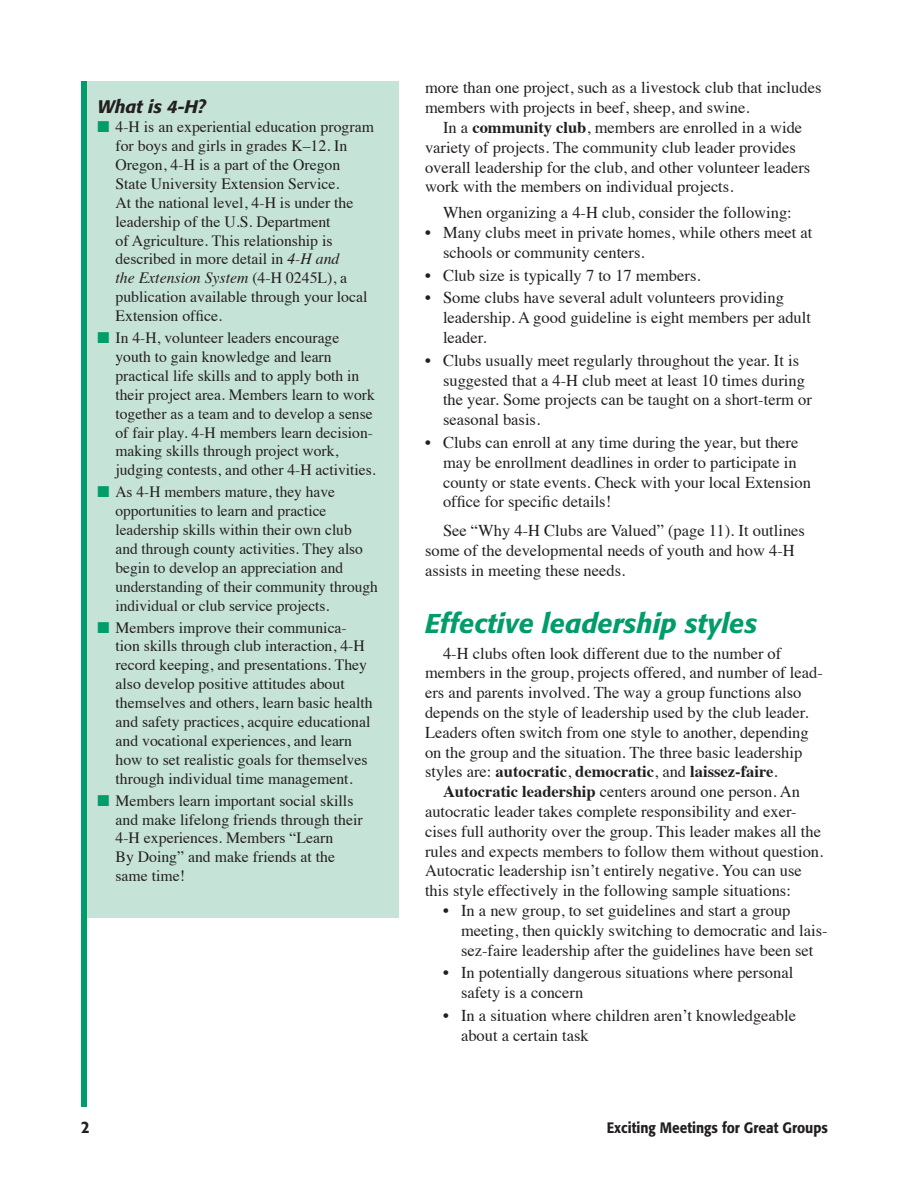
<style>
.page{position:relative;width:918px;height:1188px;background:#fff}
.page>*{position:absolute;margin:0;border:0;box-sizing:border-box;transform-origin:0 0}
.t1{font:italic 500 27px "Formata";color:#009c69}
.t2{font:italic 500 18px "Formata";color:#231f20}
.t3{font:16.5px/19.8px "Times";color:#231f20}
.t4{font:500 16.5px "Formata";color:#231f20;scale:.9 1}
.t5{font:15.75px/18.9px "Times";color:#231f20}
.t6{font:500 15px "Formata";color:#231f20;scale:.9 1}
.s1{color:#009c69}
.s2{font-style:italic}
.s3{font-weight:700}
</style>
<div class="page">
<div style="left:81px;top:81px;width:6px;height:1026px;background:#009c69"></div>
<div style="left:87px;top:81px;width:311px;height:837px;background:#c6e3d8"></div>
<p class="t2" style="left:98px;top:96px;width:110px">What is 4-H?</p>
<p class="t5" style="left:116px;top:116px;width:260px;text-indent:-18px"><span class="s1">■</span> 4-H is an experiential education program for boys and girls in grades K–12. In Oregon, 4-H is a part of the Oregon State University Extension Service.<br>At the national level, 4-H is under the leadership of the U.S. Department<br>of Agriculture. This relationship is described in more detail in <span class="s2">4-H and<br>the Extension System</span> (4-H 0245L), a publication available through your local Extension office.</p>
<p class="t5" style="left:116px;top:327px;width:262px;text-indent:-18px"><span class="s1">■</span> In 4-H, volunteer leaders encourage youth to gain knowledge and learn practical life skills and to apply both in their project area. Members learn to work together as a team and to develop a sense of fair play. 4‑H members learn decision&shy;making skills through project work, judging contests, and other 4-H activities.</p>
<p class="t5" style="left:116px;top:481px;width:264px;text-indent:-18px"><span class="s1">■</span> As 4-H members mature, they have opportunities to learn and practice leadership skills within their own club and through county activities. They also begin to develop an appreciation and understanding of their community through individual or club service projects.</p>
<p class="t5" style="left:116px;top:616px;width:259px;text-indent:-18px"><span class="s1">■</span> Members improve their communica&shy;tion skills through club interaction, 4-H record keeping, and presentations. They also develop positive attitudes about themselves and others, learn basic health and safety practices, acquire educational and vocational experiences, and learn how to set realistic goals for themselves through individual time management.</p>
<p class="t5" style="left:116px;top:790px;width:249px;text-indent:-18px"><span class="s1">■</span> Members learn important social skills and make lifelong friends through their<br>4-H experiences. Members “Learn<br>By Doing” and make friends at the same time!</p>
<p class="t3" style="left:425px;top:77px;width:398px">more than one project, such as a livestock club that includes members with projects in beef, sheep, and swine.</p>
<p class="t3" style="left:425px;top:116px;width:387px;text-indent:18px">In a <span class="s3">community club</span>, members are enrolled in a wide variety of projects. The community club leader provides overall leadership for the club, and other volunteer leaders work with the members on individual projects.</p>
<p class="t3" style="left:443px;top:201px;width:350px">When organizing a 4-H club, consider the following:</p>
<p class="t3" style="left:443px;top:221px;width:371px;text-indent:-18px">• Many clubs meet in private homes, while others meet at schools or community centers.</p>
<p class="t3" style="left:425px;top:264px;width:277px">• Club size is typically 7 to 17 members.</p>
<p class="t3" style="left:443px;top:287px;width:370px;text-indent:-18px">• Some clubs have several adult volunteers providing leadership. A good guideline is eight members per adult leader.</p>
<p class="t3" style="left:443px;top:349px;width:370px;text-indent:-18px">• Clubs usually meet regularly throughout the year. It is suggested that a 4-H club meet at least 10 times during the year. Some projects can be taught on a short-term or seasonal basis.</p>
<p class="t3" style="left:443px;top:431px;width:369px;text-indent:-18px">• Clubs can enroll at any time during the year, but there may be enrollment deadlines in order to participate in county or state events. Check with your local Extension office for specific details!</p>
<p class="t3" style="left:425px;top:519px;width:381px;text-indent:18px">See “Why 4-H Clubs are Valued” (page 11). It outlines some of the developmental needs of youth and how 4-H assists in meeting these needs.</p>
<h1 class="t1" style="left:425px;top:607px;width:334px">Effective leadership styles</h1>
<p class="t3" style="left:425px;top:642px;width:399px;text-indent:18px">4-H clubs often look different due to the number of members in the group, projects offered, and number of lead&shy;ers and parents involved. The way a group functions also depends on the style of leadership used by the club leader.<br>Leaders often switch from one style to another, depending on the group and the situation. The three basic leadership styles are: <span class="s3">autocratic</span>, <span class="s3">democratic</span>, and <span class="s3">laissez-faire</span>.</p>
<p class="t3" style="left:425px;top:780px;width:400px;text-indent:18px"><span class="s3">Autocratic leadership</span> centers around one person. An autocratic leader takes complete responsibility and exer&shy;cises full authority over the group. This leader makes all the rules and expects members to follow them without question.<br>Autocratic leadership isn’t entirely negative. You can use this style effectively in the following sample situations:</p>
<p class="t3" style="left:461px;top:899px;width:368px;text-indent:-18px">• In a new group, to set guidelines and start a group meeting, then quickly switching to democratic and lais&shy;sez-faire leadership after the guidelines have been set</p>
<p class="t3" style="left:461px;top:962px;width:334px;text-indent:-18px">• In potentially dangerous situations where personal safety is a concern</p>
<p class="t3" style="left:461px;top:1004px;width:337px;text-indent:-18px">• In a situation where children aren’t knowledgeable about a certain task</p>
<p class="t4" style="left:81px;top:1117px;width:11px">2</p>
<p class="t6" style="left:607px;top:1118px;width:247px">Exciting Meetings for Great Groups</p>
</div>
